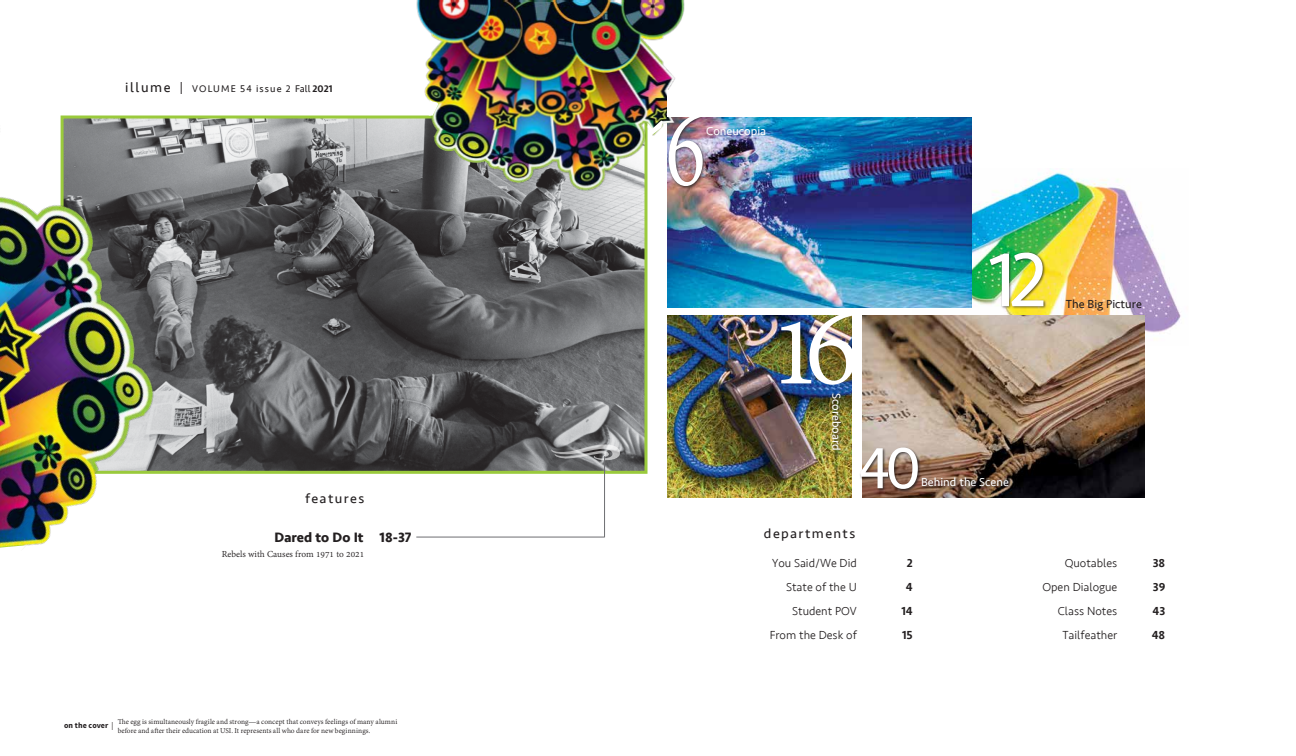
<style>
.page{position:relative;width:1296px;height:756px;background:#fff}
.page>*{position:absolute;margin:0;border:0;box-sizing:border-box;transform-origin:0 0}
.t1{font:121px "Adobe Devanagari";color:#fff}
.t2{font:121px "Adobe Devanagari";color:#fff;scale:.75 1}
.t3{font:79.2px "Seravek";color:#fff}
.t4{font:60px "Seravek";color:#fff}
.t5{font:700 14px "Seravek";color:#231f20}
.t6{font:13.6px "Seravek";letter-spacing:.1em;color:#231f20}
.t7{font:300 12px "Seravek";color:#231f20}
.t8{font:12px "Seravek";color:#fff}
.t9{font:500 12px "Seravek";color:#231f20}
.t10{font:12px "Seravek";color:#231f20}
.t11{font:10px "Adobe Devanagari";color:#231f20}
.t12{font:10px "Seravek";letter-spacing:.11em;color:#231f20}
.t13{font:8px/9px "Adobe Devanagari";letter-spacing:.005em;color:#231f20}
.t14{font:700 8px "Source Sans Pro";letter-spacing:.015em;color:#231f20}
.s1{font-size:14px}
.s2{font-size:12px}
.s3{font-weight:500}
.s4{font-weight:400}
</style>
<div class="page">
<img style="left:667px;top:315px;width:184px;height:183px">
<img style="left:913px;top:168px;width:268px;height:177px">
<img style="left:667px;top:117px;width:305px;height:190px">
<img style="left:862px;top:315px;width:282px;height:183px">
<div style="left:859px;top:447px;width:63px;height:45px;background:#231f20;opacity:.75"></div>
<div style="left:988px;top:252px;width:59px;height:58px;background:#231f20;opacity:.75"></div>
<div style="left:831px;top:392px;width:13px;height:61px;background:#231f20;opacity:.75"></div>
<div style="left:921px;top:477px;width:91px;height:13px;background:#231f20;opacity:.75"></div>
<img style="left:252px;top:120px;width:391px;height:350px">
<hr style="left:416px;top:537px;width:188px;height:1px;background:#6d6e71">
<svg style="left:550px;top:443px;width:71px;height:18px"></svg>
<hr style="left:604px;top:456px;width:1px;height:81px;background:#6d6e71">
<img style="left:380px;top:0;width:336px;height:201px">
<div style="left:667px;top:91px;width:69px;height:26px;background:#fff"></div>
<svg style="left:647px;top:121px;width:16px;height:15px"></svg>
<svg style="left:429px;top:100px;width:9px;height:16px"></svg>
<img style="left:0;top:120px;width:252px;height:426px">
<svg style="left:0;top:545px;width:26px;height:3px"></svg>
<p class="t12" style="left:125px;top:81px;width:209px"><span class="s1">illume</span> <span class="s2">|</span> VOLUME 54 issue 2 Fall <span class="s3">2021</span></p>
<h3 class="t6" style="left:305px;top:488px;width:61px">features</h3>
<h3 class="t5" style="left:274px;top:526px;width:139px">Dared to Do It 18-37</h3>
<p class="t11" style="left:222px;top:548px;width:144px">Rebels with Causes from 1971 to 2021</p>
<p class="t13" style="left:118px;top:718px;width:281px">The egg is simultaneously fragile and strong—a concept that conveys feelings of many alumni before and after their education at USI. It represents all who dare for new beginnings.</p>
<p class="t14" style="left:64px;top:720px;width:51px">on the cover <span class="s4">|</span></p>
<h1 class="t2" style="left:665px;top:80px;width:56px">6</h1>
<h3 class="t8" style="left:706px;top:122px;width:62px">Coneucopia</h3>
<h1 class="t1" style="left:768px;top:279px;width:92px">16</h1>
<h2 class="t3" style="left:988px;top:219px;width:61px">12</h2>
<h3 class="t8" style="left:846px;top:393px;width:59px;rotate:90deg">Scoreboard</h3>
<h3 class="t4" style="left:858px;top:422px;width:64px">40</h3>
<h3 class="t8" style="left:921px;top:473px;width:89px">Behind the Scene</h3>
<h3 class="t10" style="left:1066px;top:295px;width:78px">The Big Picture</h3>
<h3 class="t6" style="left:764px;top:523px;width:93px">departments</h3>
<h3 class="t7" style="left:772px;top:556px;width:86px">You Said/We Did</h3>
<h3 class="t9" style="left:907px;top:555px;width:7px">2</h3>
<h3 class="t7" style="left:786px;top:580px;width:72px">State of the U</h3>
<h3 class="t9" style="left:906px;top:579px;width:8px">4</h3>
<h3 class="t7" style="left:792px;top:604px;width:66px">Student POV</h3>
<h3 class="t9" style="left:901px;top:604px;width:13px">14</h3>
<h3 class="t7" style="left:770px;top:628px;width:89px">From the Desk of</h3>
<h3 class="t9" style="left:902px;top:628px;width:12px">15</h3>
<h3 class="t7" style="left:1065px;top:556px;width:54px">Quotables</h3>
<h3 class="t9" style="left:1153px;top:555px;width:14px">38</h3>
<h3 class="t7" style="left:1043px;top:580px;width:76px">Open Dialogue</h3>
<h3 class="t9" style="left:1153px;top:579px;width:14px">39</h3>
<h3 class="t7" style="left:1058px;top:604px;width:61px">Class Notes</h3>
<h3 class="t9" style="left:1153px;top:603px;width:14px">43</h3>
<h3 class="t7" style="left:1062px;top:628px;width:56px">Tailfeather</h3>
<h3 class="t9" style="left:1152px;top:627px;width:15px">48</h3>
</div>
